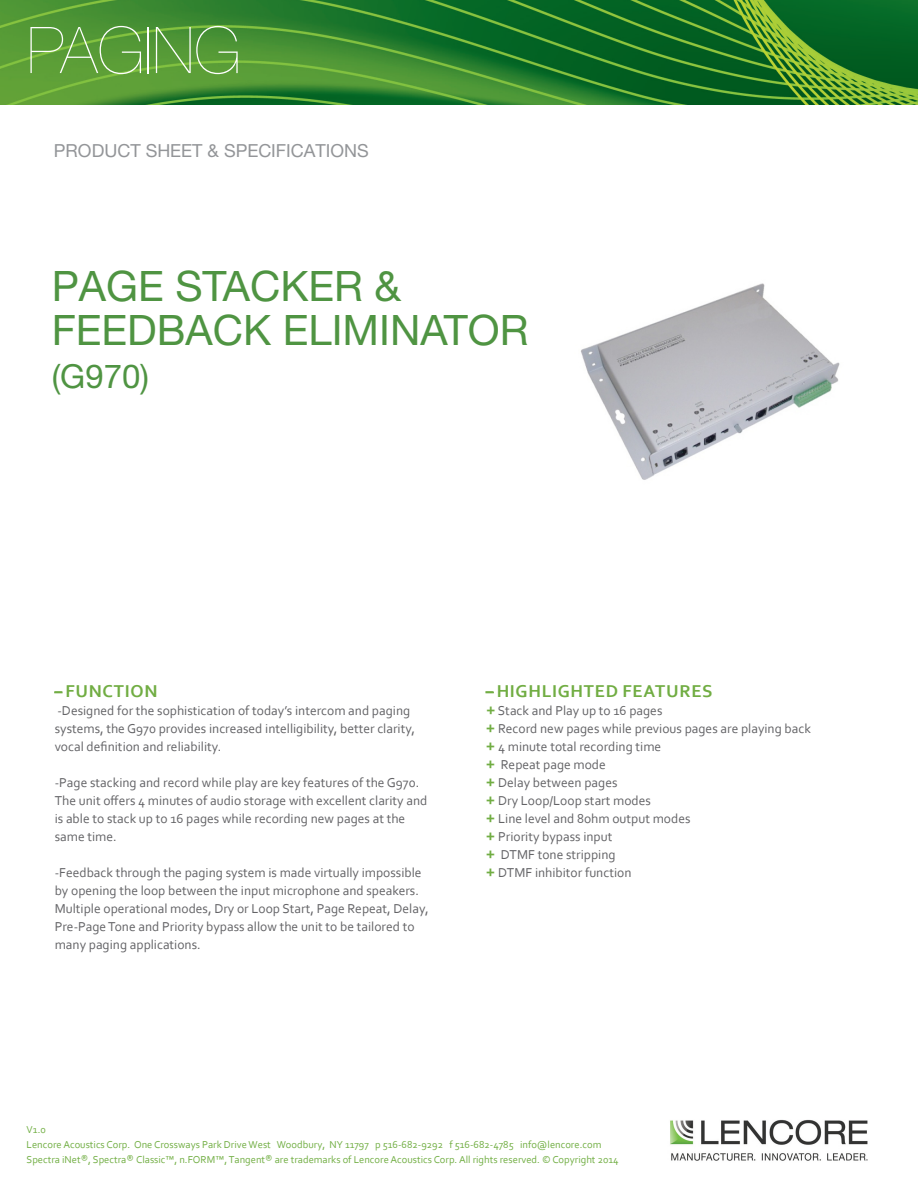
<style>
.page{position:relative;width:918px;height:1188px;background:#fff}
.page>*{position:absolute;margin:0;border:0;box-sizing:border-box;transform-origin:0 0}
.t1{font:200 64.5px "Helvetica Neue LT Std";color:#fff}
.t2{font:42px "Helvetica Neue LT Std";color:#4f9442}
.t3{font:33px "Helvetica Neue LT Std";color:#4f9442}
.t4{font:700 18px "Corbel";letter-spacing:.04em;color:#71ad43}
.t5{font:18px "Helvetica Neue LT Std";color:#939598}
.t6{font:13.5px/18px "Corbel";color:#636366}
.t7{font:10.5px/14.4px "Corbel";color:#71ae43}
.s1{font-weight:400;font-size:15px}
.s2{font-weight:700;font-size:18px;color:#71ad43}
.s3{font-size:12px}
</style>
<div class="page">
<img style="left:670px;top:1120px;width:198px;height:41px">
<img style="left:0;top:0;width:918px;height:105px">
<img style="left:581px;top:283px;width:259px;height:197px">
<p class="t1" style="left:27px;top:13px;width:215px">PAGING</p>
<p class="t5" style="left:54px;top:140px;width:316px">PRODUCT SHEET &amp; SPECIFICATIONS</p>
<p class="t2" style="left:52px;top:261px;width:351px">PAGE STACKER &amp;</p>
<p class="t2" style="left:52px;top:305px;width:478px">FEEDBACK ELIMINATOR</p>
<p class="t3" style="left:52px;top:357px;width:99px">(G970)</p>
<p class="t4" style="left:55px;top:680px;width:104px"><span class="s1">–</span> FUNCTION</p>
<p class="t6" style="left:55px;top:702px;width:362px">-Designed for the sophistication of today’s intercom and paging systems, the G970 provides increased intelligibility, better clarity, vocal definition and reliability.</p>
<p class="t6" style="left:55px;top:774px;width:374px">-Page stacking and record while play are key features of the G970.<br>The unit offers 4 minutes of audio storage with excellent clarity and is able to stack up to 16 pages while recording new pages at the same time.</p>
<p class="t6" style="left:55px;top:864px;width:375px">-Feedback through the paging system is made virtually impossible by opening the loop between the input microphone and speakers.<br>Multiple operational modes, Dry or Loop Start, Page Repeat, Delay, Pre-Page Tone and Priority bypass allow the unit to be tailored to many paging applications.</p>
<p class="t4" style="left:486px;top:680px;width:228px"><span class="s1">–</span> HIGHLIGHTED FEATURES</p>
<p class="t6" style="left:486px;top:702px;width:178px"><span class="s2">+</span> Stack and Play up to 16 pages</p>
<p class="t6" style="left:486px;top:720px;width:326px"><span class="s2">+</span> Record new pages while previous pages are playing back</p>
<p class="t6" style="left:486px;top:738px;width:177px"><span class="s2">+</span> 4 minute total recording time</p>
<p class="t6" style="left:486px;top:756px;width:121px"><span class="s2">+</span> Repeat page mode</p>
<p class="t6" style="left:486px;top:774px;width:133px"><span class="s2">+</span> Delay between pages</p>
<p class="t6" style="left:486px;top:792px;width:166px"><span class="s2">+</span> Dry Loop/Loop start modes</p>
<p class="t6" style="left:486px;top:810px;width:206px"><span class="s2">+</span> Line level and 8ohm output modes</p>
<p class="t6" style="left:486px;top:828px;width:128px"><span class="s2">+</span> Priority bypass input</p>
<p class="t6" style="left:486px;top:846px;width:131px"><span class="s2">+</span> DTMF tone stripping</p>
<p class="t6" style="left:486px;top:864px;width:147px"><span class="s2">+</span> DTMF inhibitor function</p>
<p class="t7" style="left:27px;top:1122px;width:576px">V1.0<br>Lencore Acoustics Corp. One Crossways Park Drive West Woodbury, NY 11797 p 516-682-9292 f 516-682-4785 info@lencore.com</p>
<p class="t7" style="left:27px;top:1152px;width:593px">Spectra iNet<span class="s3">®</span>, Spectra<span class="s3">®</span> Classic™, n.FORM™, Tangent<span class="s3">®</span> are trademarks of Lencore Acoustics Corp. All rights reserved. © Copyright 2014</p>
</div>
